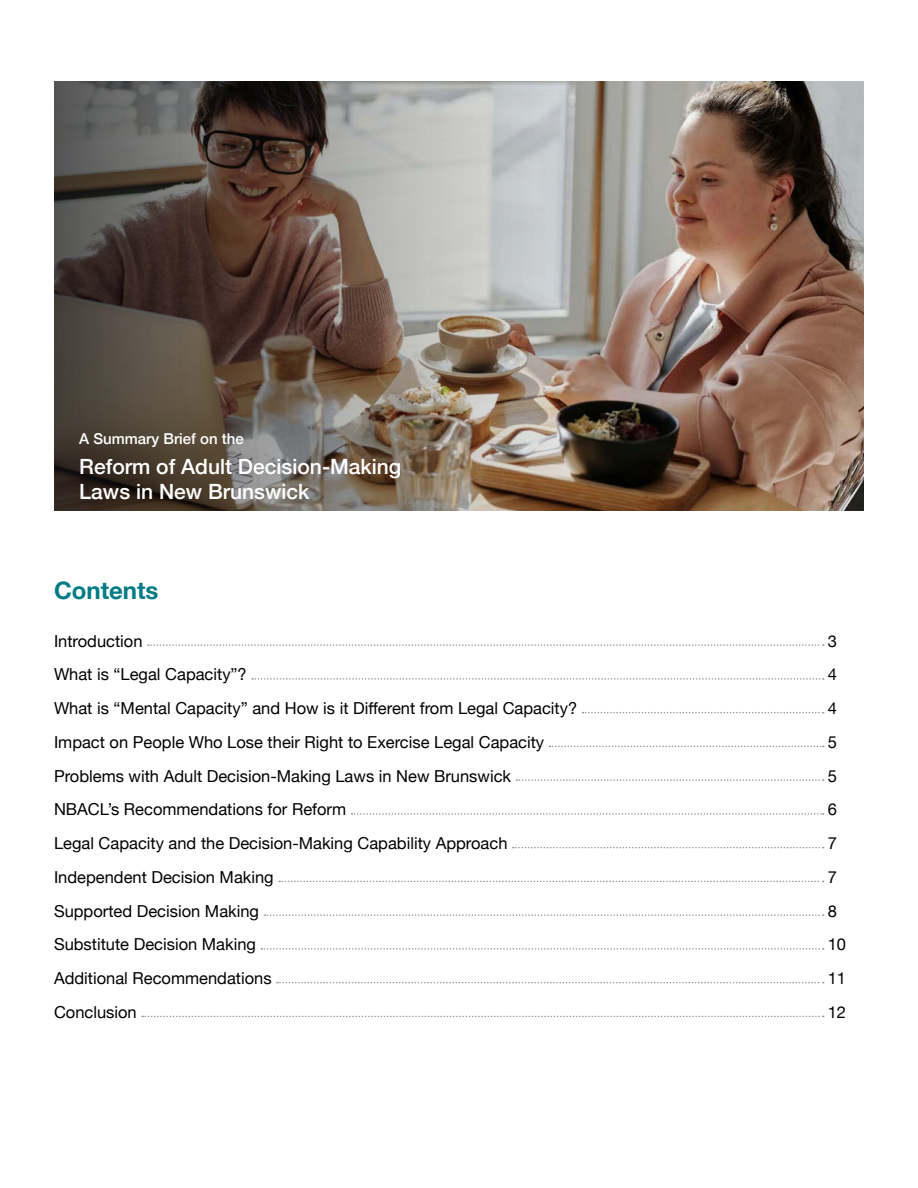
<style>
.page{position:relative;width:918px;height:1188px;background:#fff}
.page>*{position:absolute;margin:0;border:0;box-sizing:border-box;transform-origin:0 0}
.t1{font:700 24px "Helvetica Neue";color:#007b85}
.t2{font:500 21px/25.2px "Helvetica Neue";color:#fff}
.t3{font:16.5px "Helvetica Neue";color:#000}
.t4{font:500 15px "Helvetica Neue";color:#fff}
</style>
<div class="page">
<svg style="left:148px;top:644px;width:676px;height:2px"></svg>
<svg style="left:252px;top:678px;width:572px;height:2px"></svg>
<svg style="left:583px;top:712px;width:241px;height:1px"></svg>
<svg style="left:550px;top:746px;width:274px;height:1px"></svg>
<svg style="left:516px;top:779px;width:308px;height:2px"></svg>
<svg style="left:351px;top:813px;width:473px;height:2px"></svg>
<svg style="left:513px;top:847px;width:311px;height:1px"></svg>
<svg style="left:279px;top:881px;width:545px;height:1px"></svg>
<svg style="left:264px;top:914px;width:560px;height:2px"></svg>
<svg style="left:261px;top:948px;width:563px;height:2px"></svg>
<svg style="left:277px;top:982px;width:547px;height:1px"></svg>
<svg style="left:142px;top:1016px;width:682px;height:1px"></svg>
<img style="left:54px;top:81px;width:810px;height:430px">
<p class="t4" style="left:79px;top:427px;width:166px">A Summary Brief on the</p>
<p class="t2" style="left:79px;top:452px;width:324px">Reform of Adult Decision-Making<br>Laws in New Brunswick</p>
<h1 class="t1" style="left:54px;top:572px;width:106px">Contents</h1>
<p class="t3" style="left:54px;top:629px;width:90px">Introduction</p>
<p class="t3" style="left:828px;top:629px;width:11px">3</p>
<p class="t3" style="left:54px;top:663px;width:194px">What is “Legal Capacity”?</p>
<p class="t3" style="left:828px;top:663px;width:11px">4</p>
<p class="t3" style="left:54px;top:696px;width:525px">What is “Mental Capacity” and How is it Different from Legal Capacity?</p>
<p class="t3" style="left:828px;top:696px;width:11px">4</p>
<p class="t3" style="left:54px;top:730px;width:492px">Impact on People Who Lose their Right to Exercise Legal Capacity</p>
<p class="t3" style="left:828px;top:730px;width:11px">5</p>
<p class="t3" style="left:54px;top:764px;width:459px">Problems with Adult Decision-Making Laws in New Brunswick</p>
<p class="t3" style="left:828px;top:764px;width:11px">5</p>
<p class="t3" style="left:54px;top:798px;width:294px">NBACL’s Recommendations for Reform</p>
<p class="t3" style="left:828px;top:798px;width:11px">6</p>
<p class="t3" style="left:54px;top:831px;width:455px">Legal Capacity and the Decision-Making Capability Approach</p>
<p class="t3" style="left:828px;top:831px;width:11px">7</p>
<p class="t3" style="left:54px;top:865px;width:221px">Independent Decision Making</p>
<p class="t3" style="left:828px;top:865px;width:11px">7</p>
<p class="t3" style="left:54px;top:899px;width:207px">Supported Decision Making</p>
<p class="t3" style="left:828px;top:899px;width:11px">8</p>
<p class="t3" style="left:54px;top:933px;width:204px">Substitute Decision Making</p>
<p class="t3" style="left:828px;top:933px;width:20px">10</p>
<p class="t3" style="left:54px;top:966px;width:219px">Additional Recommendations</p>
<p class="t3" style="left:828px;top:966px;width:20px">11</p>
<p class="t3" style="left:54px;top:1000px;width:84px">Conclusion</p>
<p class="t3" style="left:828px;top:1000px;width:20px">12</p>
</div>
